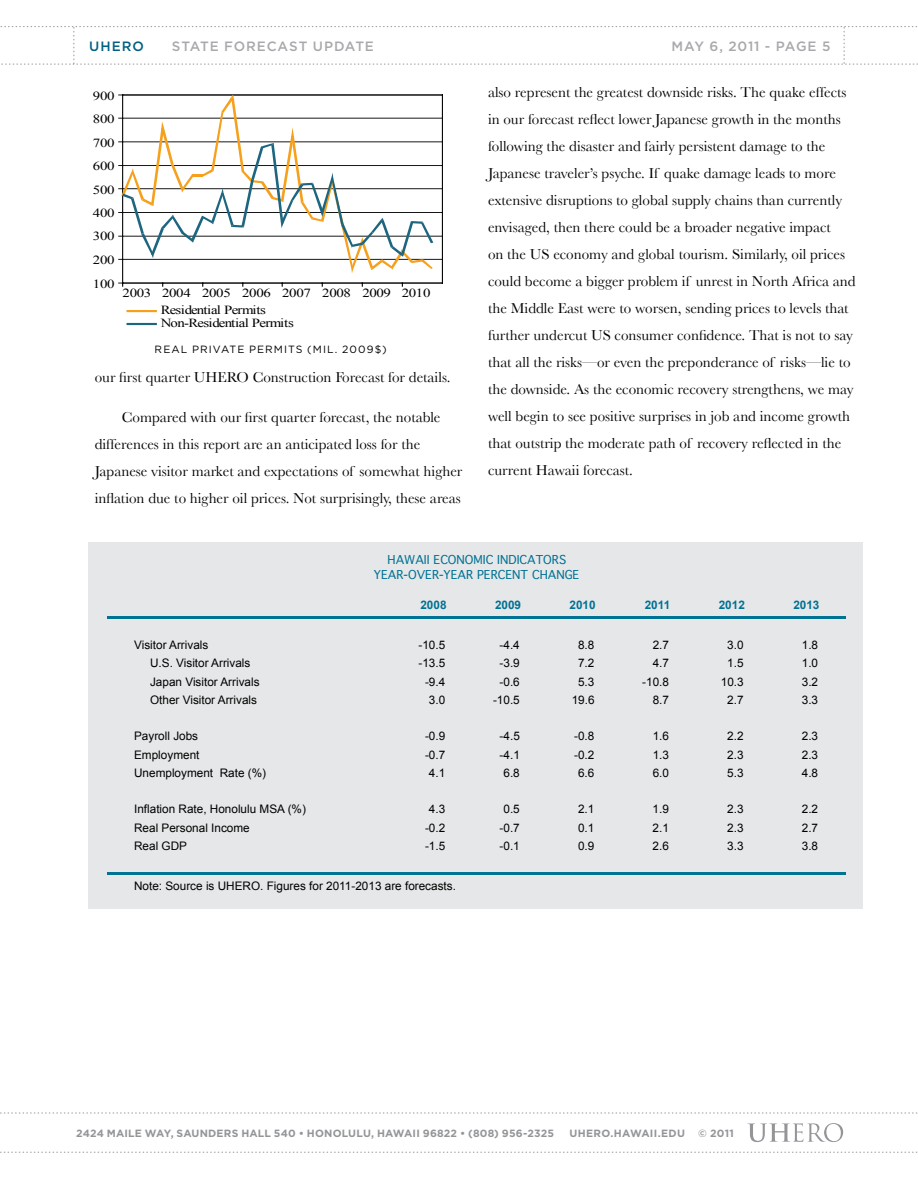
<style>
.page{position:relative;width:918px;height:1188px;background:#fff}
.page>*{position:absolute;margin:0;border:0;box-sizing:border-box;transform-origin:0 0}
.t1{font:15px/27px "Baskerville";color:#000}
.t2{font:500 13.5px "Gotham";letter-spacing:.055em;color:#a7a9ac}
.t3{font:500 13.5px "Gotham";letter-spacing:.075em;color:#005f82}
.t4{font:12.45px/23.5px "Times New Roman";letter-spacing:-.02em;color:#000;text-align:justify;scale:1.2 1}
.t5{font:12.45px/13.5px "Times New Roman";letter-spacing:-.045em;color:#000;scale:1.2 1}
.t6{font:11.7px "Arial";color:#000}
.t7{font:11.7px/14.9px "Geneva";color:#007294;text-align:center}
.t8{font:700 11.7px "Arial";color:#007294}
.t9{font:700 10.5px "Gotham";letter-spacing:.015em;color:#939598}
.t10{font:10.5px "Gotham";letter-spacing:.11em;color:#000}
</style>
<div class="page">
<svg style="left:0;top:26px;width:918px;height:39px"></svg>
<svg style="left:747px;top:1123px;width:96px;height:19px"></svg>
<svg style="left:0;top:1113px;width:918px;height:1px"></svg>
<svg style="left:0;top:1152px;width:918px;height:1px"></svg>
<div style="left:89px;top:542px;width:774px;height:366px;background:#e6e7e8"></div>
<hr style="left:107px;top:617px;width:738px;height:2px;background:#007294">
<hr style="left:107px;top:872px;width:738px;height:2px;background:#007294">
<hr style="left:123px;top:118px;width:319px;height:1px;background:#000">
<hr style="left:123px;top:142px;width:319px;height:1px;background:#000">
<hr style="left:123px;top:165px;width:319px;height:1px;background:#000">
<hr style="left:123px;top:188px;width:319px;height:1px;background:#000">
<hr style="left:123px;top:212px;width:319px;height:1px;background:#000">
<hr style="left:123px;top:236px;width:319px;height:1px;background:#000">
<hr style="left:123px;top:259px;width:319px;height:1px;background:#000">
<hr style="left:123px;top:283px;width:319px;height:1px;background:#000">
<hr style="left:123px;top:95px;width:319px;height:1px;background:#000">
<hr style="left:122px;top:95px;width:1px;height:188px;background:#000">
<hr style="left:442px;top:95px;width:1px;height:188px;background:#000">
<svg style="left:119px;top:94px;width:314px;height:179px"></svg>
<hr style="left:127px;top:310px;width:30px;height:2px;background:#f6a01b">
<hr style="left:127px;top:323px;width:30px;height:2px;background:#1d667f">
<p class="t3" style="left:89px;top:39px;width:56px">UHERO</p>
<p class="t2" style="left:172px;top:39px;width:204px">STATE FORECAST UP DATE</p>
<p class="t2" style="left:672px;top:39px;width:160px">MAY 6, 2011 - PAGE 5</p>
<p class="t4" style="left:93px;top:84px;width:20px">900<br>800<br>700<br>600<br>500<br>400<br>300<br>200<br>100</p>
<p class="t4" style="left:123px;top:281px;width:258px">2003 2004 2005 2006 2007 2008 2009 2010</p>
<p class="t5" style="left:161px;top:303px;width:112px">Residential Permits<br>Non-Residential Permits</p>
<p class="t10" style="left:155px;top:343px;width:234px">REAL PRIVATE PERMITS (M IL. 2009$)</p>
<p class="t1" style="left:95px;top:363px;width:357px">our first quarter UHERO Construction Forecast for details.</p>
<p class="t1" style="left:95px;top:404px;width:369px;text-indent:27px">Compared with our first quarter forecast, the notable differences in this report are an anticipated loss for the Japanese visitor market and expectations of somewhat higher inflation due to higher oil prices. Not surprisingly, these areas</p>
<p class="t1" style="left:488px;top:78px;width:369px">also represent the greatest downside risks. The quake effects in our forecast reflect lower Japanese growth in the months following the disaster and fairly persistent damage to the Japanese traveler’s psyche. If quake damage leads to more extensive disruptions to global supply chains than currently envisaged, then there could be a broader negative impact<br>on the US economy and global tourism. Similarly, oil prices could become a bigger problem if unrest in North Africa and the Middle East were to worsen, sending prices to levels that further undercut US consumer confidence. That is not to say that all the risks—or even the preponderance of risks—lie to the downside. As the economic recovery strengthens, we may well begin to see positive surprises in job and income growth that outstrip the moderate path of recovery reflected in the current Hawaii forecast.</p>
<p class="t7" style="left:374px;top:553px;width:207px">HAWAII ECONOMIC INDICATORS<br>YEAR-OVER-YEAR PERCENT CHANGE</p>
<p class="t8" style="left:420px;top:598px;width:28px">2008</p>
<p class="t8" style="left:495px;top:598px;width:28px">2009</p>
<p class="t8" style="left:570px;top:598px;width:28px">2010</p>
<p class="t8" style="left:645px;top:598px;width:27px">2011</p>
<p class="t8" style="left:719px;top:598px;width:28px">2012</p>
<p class="t8" style="left:793px;top:598px;width:28px">2013</p>
<p class="t6" style="left:134px;top:641px;width:76px">Visitor Arrivals</p>
<p class="t6" style="left:418px;top:641px;width:28px">-10.5</p>
<p class="t6" style="left:500px;top:641px;width:22px">-4.4</p>
<p class="t6" style="left:578px;top:641px;width:18px">8.8</p>
<p class="t6" style="left:653px;top:641px;width:18px">2.7</p>
<p class="t6" style="left:727px;top:641px;width:18px">3.0</p>
<p class="t6" style="left:802px;top:641px;width:18px">1.8</p>
<p class="t6" style="left:150px;top:659px;width:102px">U.S. Visitor Arrivals</p>
<p class="t6" style="left:418px;top:659px;width:28px">-13.5</p>
<p class="t6" style="left:500px;top:659px;width:22px">-3.9</p>
<p class="t6" style="left:578px;top:659px;width:18px">7.2</p>
<p class="t6" style="left:653px;top:659px;width:18px">4.7</p>
<p class="t6" style="left:727px;top:659px;width:18px">1.5</p>
<p class="t6" style="left:802px;top:659px;width:18px">1.0</p>
<p class="t6" style="left:150px;top:677px;width:111px">Japan Visitor Arrivals</p>
<p class="t6" style="left:425px;top:677px;width:22px">-9.4</p>
<p class="t6" style="left:500px;top:677px;width:22px">-0.6</p>
<p class="t6" style="left:578px;top:677px;width:18px">5.3</p>
<p class="t6" style="left:642px;top:677px;width:28px">-10.8</p>
<p class="t6" style="left:721px;top:677px;width:24px">10.3</p>
<p class="t6" style="left:802px;top:677px;width:18px">3.2</p>
<p class="t6" style="left:150px;top:695px;width:108px">Other Visitor Arrivals</p>
<p class="t6" style="left:429px;top:695px;width:18px">3.0</p>
<p class="t6" style="left:493px;top:695px;width:28px">-10.5</p>
<p class="t6" style="left:572px;top:695px;width:24px">19.6</p>
<p class="t6" style="left:653px;top:695px;width:18px">8.7</p>
<p class="t6" style="left:727px;top:695px;width:18px">2.7</p>
<p class="t6" style="left:802px;top:695px;width:18px">3.3</p>
<p class="t6" style="left:134px;top:732px;width:66px">Payroll Jobs</p>
<p class="t6" style="left:425px;top:732px;width:22px">-0.9</p>
<p class="t6" style="left:500px;top:732px;width:22px">-4.5</p>
<p class="t6" style="left:574px;top:732px;width:22px">-0.8</p>
<p class="t6" style="left:653px;top:732px;width:18px">1.6</p>
<p class="t6" style="left:727px;top:732px;width:18px">2.2</p>
<p class="t6" style="left:802px;top:732px;width:18px">2.3</p>
<p class="t6" style="left:134px;top:750px;width:67px">Employment</p>
<p class="t6" style="left:425px;top:750px;width:22px">-0.7</p>
<p class="t6" style="left:500px;top:750px;width:22px">-4.1</p>
<p class="t6" style="left:574px;top:750px;width:22px">-0.2</p>
<p class="t6" style="left:653px;top:750px;width:18px">1.3</p>
<p class="t6" style="left:727px;top:750px;width:18px">2.3</p>
<p class="t6" style="left:802px;top:750px;width:18px">2.3</p>
<p class="t6" style="left:134px;top:768px;width:133px">Unemployment Rate (%)</p>
<p class="t6" style="left:429px;top:768px;width:18px">4.1</p>
<p class="t6" style="left:504px;top:768px;width:18px">6.8</p>
<p class="t6" style="left:578px;top:768px;width:18px">6.6</p>
<p class="t6" style="left:653px;top:768px;width:18px">6.0</p>
<p class="t6" style="left:727px;top:768px;width:18px">5.3</p>
<p class="t6" style="left:802px;top:768px;width:18px">4.8</p>
<p class="t6" style="left:134px;top:805px;width:173px">Inflation Rate, Honolulu MSA (%)</p>
<p class="t6" style="left:429px;top:805px;width:18px">4.3</p>
<p class="t6" style="left:503px;top:805px;width:18px">0.5</p>
<p class="t6" style="left:578px;top:805px;width:18px">2.1</p>
<p class="t6" style="left:653px;top:805px;width:18px">1.9</p>
<p class="t6" style="left:727px;top:805px;width:18px">2.3</p>
<p class="t6" style="left:802px;top:805px;width:18px">2.2</p>
<p class="t6" style="left:134px;top:823px;width:117px">Real Personal Income</p>
<p class="t6" style="left:425px;top:823px;width:22px">-0.2</p>
<p class="t6" style="left:500px;top:823px;width:22px">-0.7</p>
<p class="t6" style="left:578px;top:823px;width:18px">0.1</p>
<p class="t6" style="left:653px;top:823px;width:18px">2.1</p>
<p class="t6" style="left:727px;top:823px;width:18px">2.3</p>
<p class="t6" style="left:802px;top:823px;width:18px">2.7</p>
<p class="t6" style="left:134px;top:841px;width:54px">Real GDP</p>
<p class="t6" style="left:425px;top:841px;width:22px">-1.5</p>
<p class="t6" style="left:500px;top:841px;width:22px">-0.1</p>
<p class="t6" style="left:578px;top:841px;width:18px">0.9</p>
<p class="t6" style="left:653px;top:841px;width:18px">2.6</p>
<p class="t6" style="left:727px;top:841px;width:18px">3.3</p>
<p class="t6" style="left:802px;top:841px;width:18px">3.8</p>
<p class="t6" style="left:134px;top:882px;width:323px">Note: Source is UHERO. Figures for 2011-2013 are forecasts.</p>
<p class="t9" style="left:76px;top:1127px;width:479px">2424 MAILE WAY, SAUNDERS HALL 540 • HONOLULU, HAWAII 96822 • (808) 956-2325</p>
<p class="t9" style="left:570px;top:1127px;width:117px">UHERO.HAWAII.EDU</p>
<p class="t9" style="left:698px;top:1127px;width:37px">© 2011</p>
</div>
